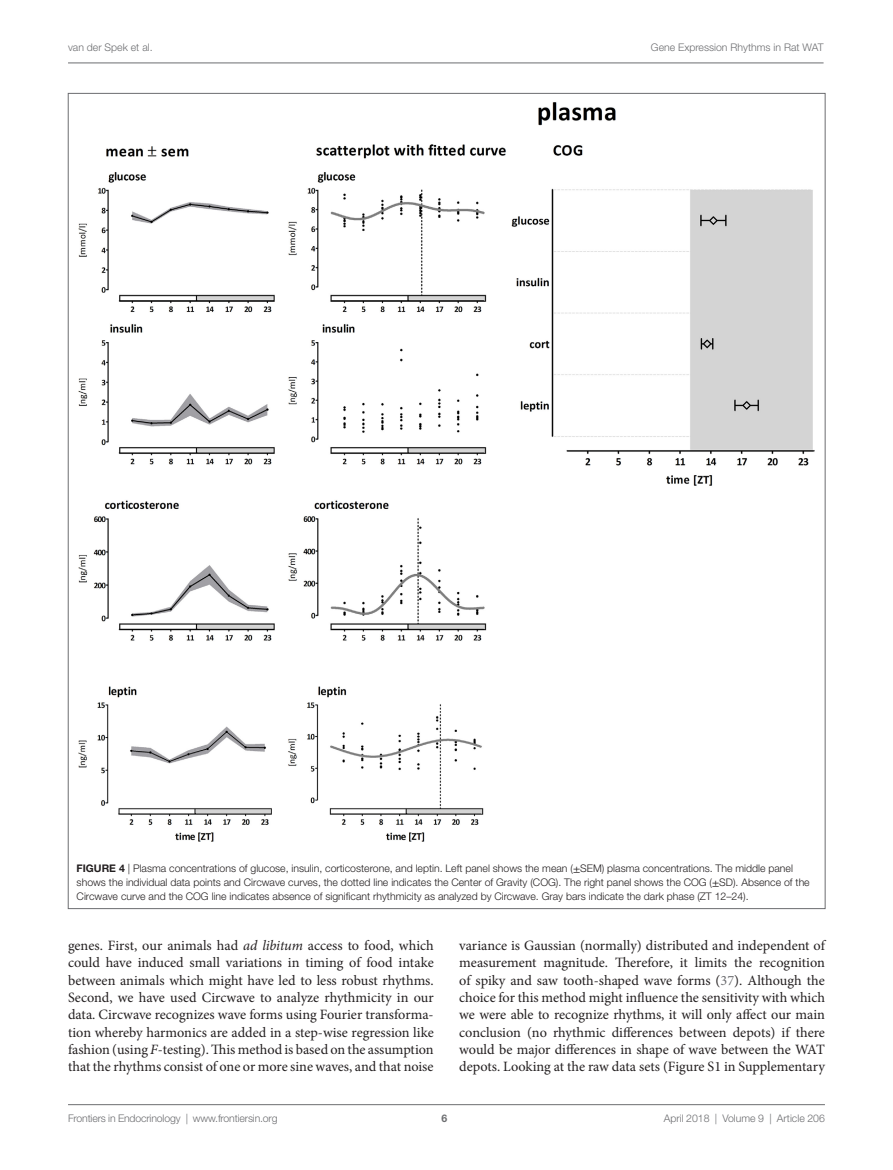
<style>
.page{position:relative;width:893px;height:1170px;background:#fff}
.page>*{position:absolute;margin:0;border:0;box-sizing:border-box;transform-origin:0 0}
.t1{font:14.25px/17.2px "Minion Pro";letter-spacing:-.005em;color:#231f20;text-align:justify}
.t2{font:300 10.5px/14.2px "Helvetica Neue LT Std";color:#231f20}
.t3{font:300 10.5px "Helvetica Neue LT Std";color:#6c6d70}
.t4{font:700 10.5px "Helvetica Neue LT Std";color:#6c6d70}
.s1{font-weight:700}
.s2{font-family:"STIX General";font-weight:400}
.s3{font-style:italic}
.s4{color:#6c6d70}
</style>
<div class="page">
<img style="left:79px;top:102px;width:735px;height:739px">
<hr style="left:68px;top:63px;width:756px;height:1px;background:#6c6d70">
<hr style="left:68px;top:1104px;width:757px;height:1px;background:#6c6d70">
<p class="t3" style="left:68px;top:41px;width:86px">van der Spek et al.</p>
<p class="t3" style="left:651px;top:41px;width:174px">Gene Expression Rhythms in Rat WAT</p>
<p class="t2" style="left:77px;top:860px;width:735px"><span class="s1">FIGURE 4</span> | Plasma concentrations of glucose, insulin, corticosterone, and leptin. Left panel shows the mean (<span class="s2">±</span>SEM) plasma concentrations. The middle panel shows the individual data points and Circwave curves, the dotted line indicates the Center of Gravity (COG). The right panel shows the COG (<span class="s2">±</span>SD). Absence of the<br>Circwave curve and the COG line indicates absence of significant rhythmicity as analyzed by Circwave. Gray bars indicate the dark phase (ZT 12–24).</p>
<p class="t1" style="left:68px;top:936px;width:367px">genes. First, our animals had <span class="s3">ad libitum</span> access to food, which could have induced small variations in timing of food intake between animals which might have led to less robust rhythms.<br>Second, we have used Circwave to analyze rhythmicity in our data. Circwave recognizes wave forms using Fourier transforma&shy;tion whereby harmonics are added in a step-wise regression like fashion (using <span class="s3">F</span>-testing). This method is based on the assumption that the rhythms consist of one or more sine waves, and that noise</p>
<p class="t1" style="left:459px;top:937px;width:367px">variance is Gaussian (normally) distributed and independent of measurement magnitude. Therefore, it limits the recognition of spiky and saw tooth-shaped wave forms (<span class="s4">37</span>). Although the choice for this method might influence the sensitivity with which we were able to recognize rhythms, it will only affect our main conclusion (no rhythmic differences between depots) if there would be major differences in shape of wave between the WAT depots. Looking at the raw data sets (Figure S1 in Supplementary</p>
<p class="t3" style="left:68px;top:1111px;width:211px">Frontiers in Endocrinology | www.frontiersin.org</p>
<p class="t3" style="left:664px;top:1111px;width:163px">April 2018 | Volume 9 | Article 206</p>
<p class="t4" style="left:441px;top:1111px;width:7px">6</p>
</div>
